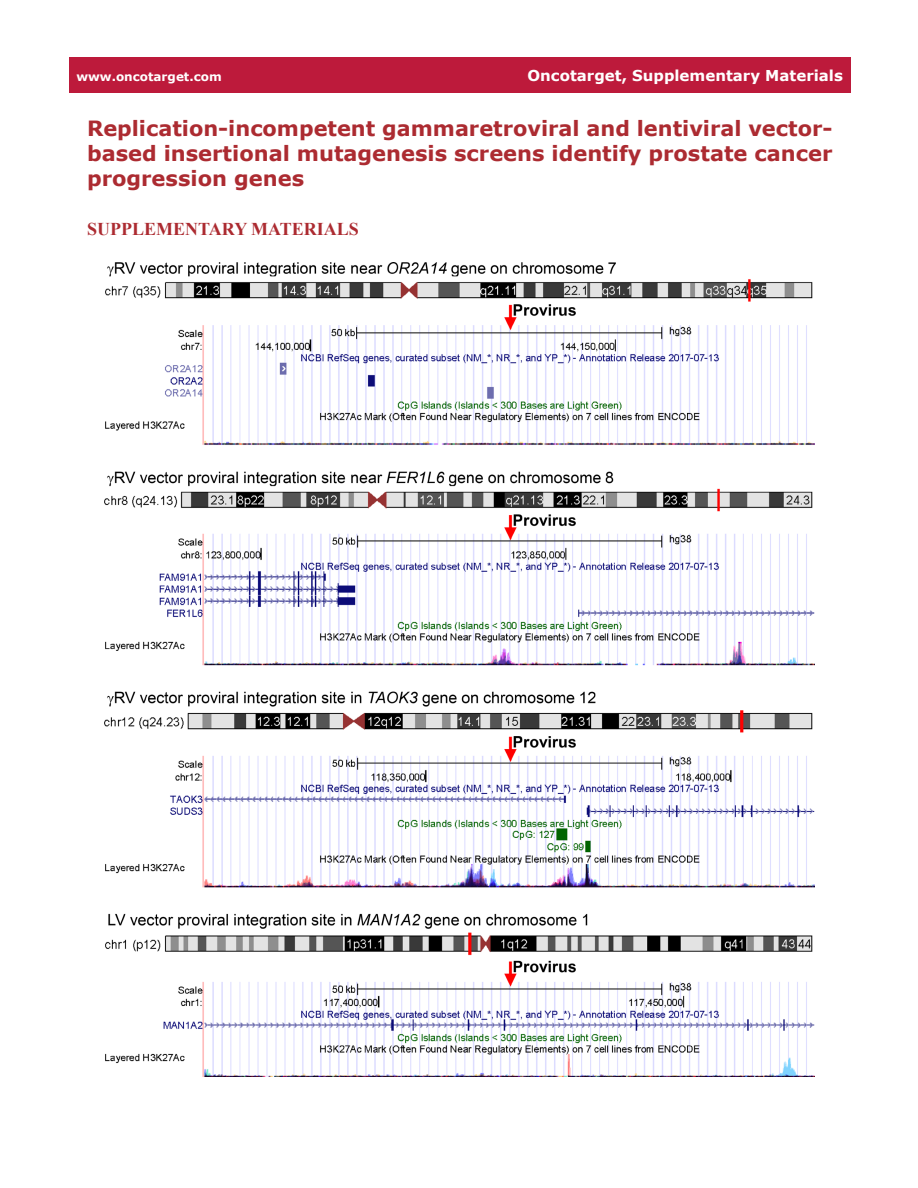
<style>
.page{position:relative;width:918px;height:1188px;background:#fff}
.page>*{position:absolute;margin:0;border:0;box-sizing:border-box;transform-origin:0 0}
.t1{font:700 21px/25.2px "Verdana";color:#ac2b31;text-align:justify}
.Heading{font:700 18px "Times New Roman";color:#ac2b31}
.t2{font:700 15px "Verdana";color:#fff}
.t3{font:700 12px "Verdana";color:#fff}
</style>
<div class="page">
<div style="left:69px;top:57px;width:781px;height:36px;background:#bd1a3b"></div>
<img style="left:105px;top:262px;width:710px;height:814px">
<p class="t3" style="left:76px;top:68px;width:147px">www.oncotarget.com</p>
<p class="t2" style="left:528px;top:65px;width:317px">Oncotarget, Supplementary Materials</p>
<p class="t1" style="left:87px;top:115px;width:747px">Replication-incompetent gammaretroviral and lentiviral vector&shy;based insertional mutagenesis screens identify prostate cancer progression genes</p>
<p class="Heading" style="left:87px;top:216px;width:273px">SUPPLEMENTARY MATERIALS</p>
</div>
